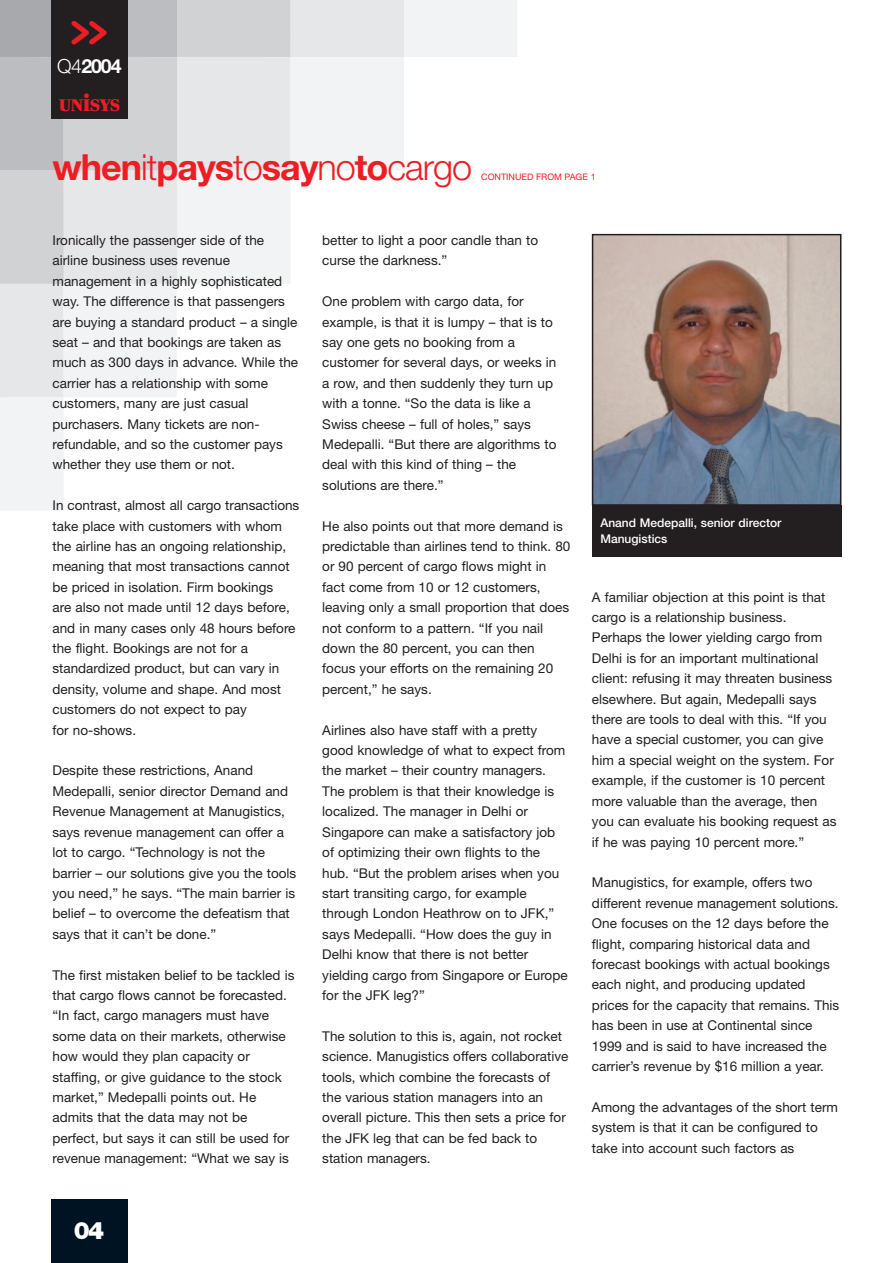
<style>
.page{position:relative;width:893px;height:1263px;background:#fff}
.page>*{position:absolute;margin:0;border:0;box-sizing:border-box;transform-origin:0 0}
.t1{font:700 36px "Helvetica Neue";letter-spacing:-.03em;color:#ee1d23}
.t2{font:31.5px "Uni Sans Display";color:#ee1d23}
.t3{font:900 24px "Helvetica Neue";color:#fff}
.t4{font:700 19.5px "Helvetica Neue";color:#fff}
.t5{font:13.5px/20.4px "Helvetica Neue";color:#231f20}
.t6{font:500 12px/16.5px "Helvetica Neue";color:#fff}
.t7{font:12px "Unisys Logo";color:#ee1d23}
.t8{font:9px "Helvetica Neue";color:#ee1d23}
.s1{font-weight:300}
</style>
<div class="page">
<div style="left:177px;top:170px;width:114px;height:114px;background:#f2f3f4"></div>
<div style="left:291px;top:57px;width:113px;height:113px;background:#f2f3f4"></div>
<div style="left:404px;top:0;width:113px;height:57px;background:#f2f3f4"></div>
<div style="left:63px;top:284px;width:114px;height:113px;background:#f2f3f4"></div>
<div style="left:63px;top:170px;width:114px;height:114px;background:#e6e7e9"></div>
<div style="left:177px;top:57px;width:113px;height:113px;background:#e6e7e9"></div>
<div style="left:290px;top:0;width:114px;height:57px;background:#e6e7e9"></div>
<div style="left:0;top:284px;width:63px;height:226px;background:#ebebed"></div>
<div style="left:0;top:170px;width:64px;height:114px;background:#d1d2d4"></div>
<div style="left:64px;top:57px;width:113px;height:113px;background:#d1d2d4"></div>
<div style="left:177px;top:0;width:114px;height:57px;background:#d1d2d4"></div>
<div style="left:0;top:57px;width:64px;height:113px;background:#bcbdc0"></div>
<div style="left:64px;top:0;width:113px;height:57px;background:#bcbdc0"></div>
<div style="left:0;top:0;width:64px;height:57px;background:#a8a9ad"></div>
<div style="left:51px;top:1199px;width:77px;height:64px;background:#001322"></div>
<div style="left:51px;top:0;width:77px;height:119px;background:#231f20"></div>
<div style="left:592px;top:506px;width:249px;height:51px;background:#231f20"></div>
<img style="left:595px;top:237px;width:243px;height:266px">
<div style="left:592px;top:234px;width:249px;height:272px;border:2px solid #231f20"></div>
<h2 class="t2" style="left:70px;top:14px;width:40px">cc</h2>
<h3 class="t4" style="left:57px;top:59px;width:66px"><span class="s1">Q4</span>2004</h3>
<p class="t7" style="left:59px;top:99px;width:63px">UNISYS</p>
<h1 class="t1" style="left:53px;top:155px;width:421px">when<span class="s1">it</span>pays<span class="s1">to</span>say<span class="s1">no</span>to<span class="s1">cargo</span></h1>
<p class="t8" style="left:481px;top:174px;width:116px">CONTINUED FROM PAGE 1</p>
<p class="t5" style="left:53px;top:231px;width:247px">Ironically the passenger side of the airline business uses revenue management in a highly sophisticated way. The difference is that passengers are buying a standard product – a single seat – and that bookings are taken as much as 300 days in advance. While the carrier has a relationship with some customers, many are just casual purchasers. Many tickets are non&shy;refundable, and so the customer pays whether they use them or not.</p>
<p class="t5" style="left:53px;top:497px;width:248px">In contrast, almost all cargo transactions take place with customers with whom the airline has an ongoing relationship, meaning that most transactions cannot be priced in isolation. Firm bookings<br>are also not made until 12 days before, and in many cases only 48 hours before the flight. Bookings are not for a standardized product, but can vary in density, volume and shape. And most customers do not expect to pay<br>for no-shows.</p>
<p class="t5" style="left:53px;top:762px;width:245px">Despite these restrictions, Anand Medepalli, senior director Demand and Revenue Management at Manugistics, says revenue management can offer a lot to cargo. “Technology is not the barrier – our solutions give you the tools you need,” he says. “The main barrier is belief – to overcome the defeatism that says that it can’t be done.”</p>
<p class="t5" style="left:53px;top:966px;width:243px">The first mistaken belief to be tackled is that cargo flows cannot be forecasted. “In fact, cargo managers must have some data on their markets, otherwise how would they plan capacity or staffing, or give guidance to the stock market,” Medepalli points out. He admits that the data may not be perfect, but says it can still be used for revenue management: “What we say is</p>
<h3 class="t3" style="left:74px;top:1222px;width:32px">04</h3>
<p class="t5" style="left:322px;top:231px;width:217px">better to light a poor candle than to curse the darkness.”</p>
<p class="t5" style="left:322px;top:293px;width:236px">One problem with cargo data, for example, is that it is lumpy – that is to say one gets no booking from a customer for several days, or weeks in a row, and then suddenly they turn up with a tonne. “So the data is like a Swiss cheese – full of holes,” says Medepalli. “But there are algorithms to deal with this kind of thing – the solutions are there.”</p>
<p class="t5" style="left:322px;top:517px;width:250px">He also points out that more demand is predictable than airlines tend to think. 80 or 90 percent of cargo flows might in fact come from 10 or 12 customers, leaving only a small proportion that does not conform to a pattern. “If you nail down the 80 percent, you can then focus your efforts on the remaining 20 percent,” he says.</p>
<p class="t5" style="left:322px;top:721px;width:247px">Airlines also have staff with a pretty good knowledge of what to expect from the market – their country managers.<br>The problem is that their knowledge is localized. The manager in Delhi or Singapore can make a satisfactory job of optimizing their own flights to the hub. “But the problem arises when you start transiting cargo, for example through London Heathrow on to JFK,” says Medepalli. “How does the guy in Delhi know that there is not better yielding cargo from Singapore or Europe for the JFK leg?”</p>
<p class="t5" style="left:322px;top:1027px;width:248px">The solution to this is, again, not rocket science. Manugistics offers collaborative tools, which combine the forecasts of the various station managers into an overall picture. This then sets a price for the JFK leg that can be fed back to station managers.</p>
<p class="t6" style="left:600px;top:515px;width:183px">Anand Medepalli, senior director<br>Manugistics</p>
<p class="t5" style="left:592px;top:588px;width:246px">A familiar objection at this point is that cargo is a relationship business.<br>Perhaps the lower yielding cargo from Delhi is for an important multinational client: refusing it may threaten business elsewhere. But again, Medepalli says there are tools to deal with this. “If you have a special customer, you can give him a special weight on the system. For example, if the customer is 10 percent more valuable than the average, then you can evaluate his booking request as if he was paying 10 percent more.”</p>
<p class="t5" style="left:592px;top:874px;width:249px">Manugistics, for example, offers two different revenue management solutions.<br>One focuses on the 12 days before the flight, comparing historical data and forecast bookings with actual bookings each night, and producing updated prices for the capacity that remains. This has been in use at Continental since 1999 and is said to have increased the carrier’s revenue by $16 million a year.</p>
<p class="t5" style="left:592px;top:1098px;width:248px">Among the advantages of the short term system is that it can be configured to take into account such factors as</p>
</div>
